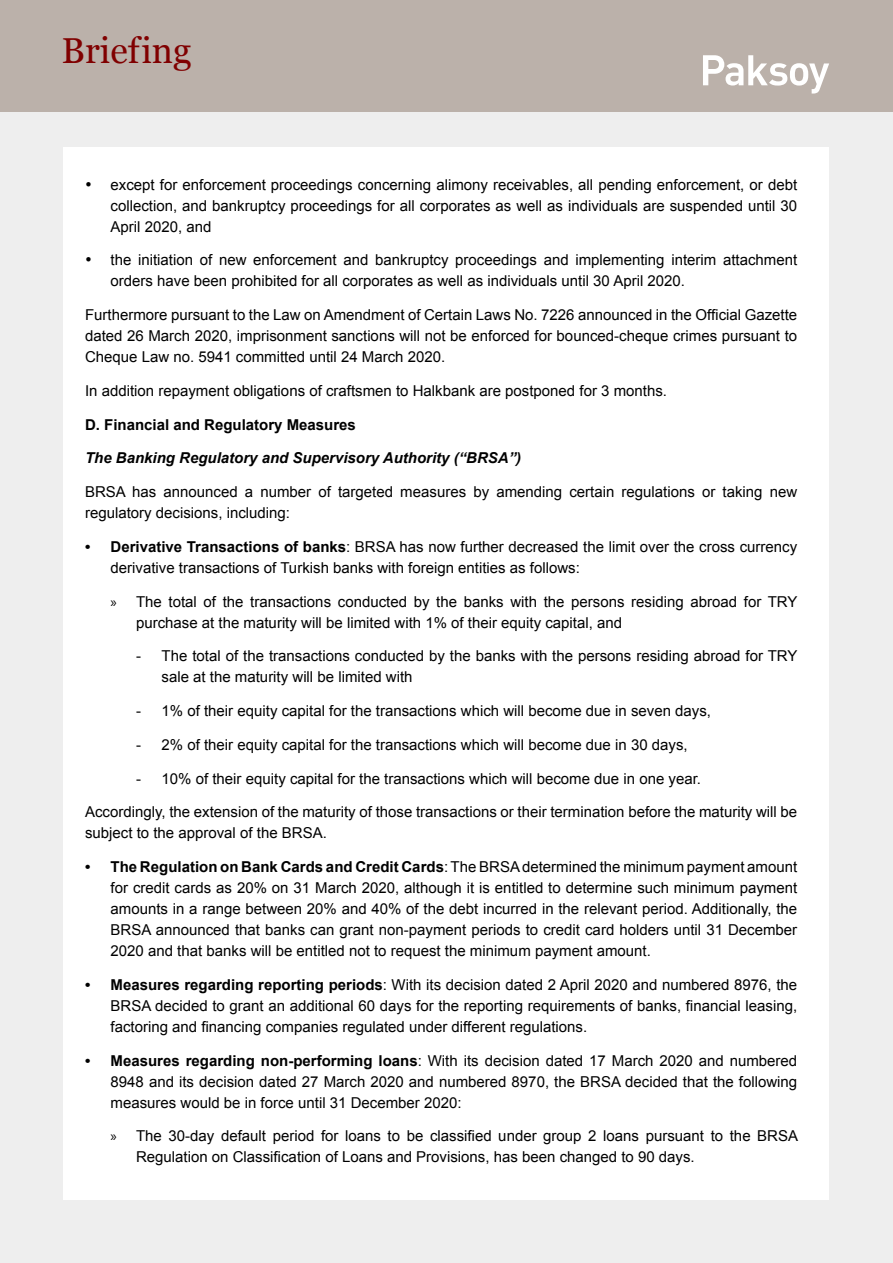
<style>
.page{position:relative;width:893px;height:1263px;background:#eee}
.page>*{position:absolute;margin:0;border:0;box-sizing:border-box;transform-origin:0 0}
.t1{font:36px "Georgia";color:#800000}
.t2{font:15px/21px "Arial";color:#000}
.t3{font:italic 700 15px "Arial";color:#000}
.t4{font:700 15px "Arial";color:#000}
.s1{font-weight:700}
.s2{font-family:"Myriad Pro"}
</style>
<div class="page">
<div style="left:0;top:0;width:893px;height:112px;background:#bbb1aa"></div>
<div style="left:64px;top:147px;width:765px;height:1052px;background:#fff"></div>
<svg style="left:703px;top:55px;width:126px;height:39px"></svg>
<h1 class="t1" style="left:62px;top:25px;width:131px">Briefing</h1>
<p class="t2" style="left:111px;top:174px;width:688px;text-align:justify;text-indent:-26px">• except for enforcement proceedings concerning alimony receivables, all pending enforcement, or debt collection, and bankruptcy proceedings for all corporates as well as individuals are suspended until 30<br>April 2020, and</p>
<p class="t2" style="left:111px;top:250px;width:688px;text-indent:-26px">• the initiation of new enforcement and bankruptcy proceedings and implementing interim attachment orders have been prohibited for all corporates as well as individuals until 30 April 2020.</p>
<p class="t2" style="left:85px;top:304px;width:714px;text-align:justify">Furthermore pursuant to the Law on Amendment of Certain Laws No. 7226 announced in the Official Gazette dated 26 March 2020, imprisonment sanctions will not be enforced for bounced-cheque crimes pursuant to Cheque Law no. 5941 committed until 24 March 2020.</p>
<p class="t2" style="left:85px;top:380px;width:583px">In addition repayment obligations of craftsmen to Halkbank are postponed for 3 months.</p>
<p class="t4" style="left:85px;top:414px;width:272px">D. Financial and Regulatory Measures</p>
<p class="t3" style="left:85px;top:448px;width:438px">The Banking Regulatory and Supervisory Authority (“BRSA”)</p>
<p class="t2" style="left:85px;top:481px;width:714px">BRSA has announced a number of targeted measures by amending certain regulations or taking new regulatory decisions, including:</p>
<p class="t2" style="left:111px;top:536px;width:688px;text-indent:-26px"><span class="s1">• Derivative Transactions of banks</span>: BRSA has now further decreased the limit over the cross currency derivative transactions of Turkish banks with foreign entities as follows:</p>
<p class="t2" style="left:136px;top:591px;width:663px;text-indent:-26px"><span class="s2">»</span> The total of the transactions conducted by the banks with the persons residing abroad for TRY purchase at the maturity will be limited with 1% of their equity capital, and</p>
<p class="t2" style="left:162px;top:646px;width:637px;text-indent:-26px">- The total of the transactions conducted by the banks with the persons residing abroad for TRY sale at the maturity will be limited with</p>
<p class="t2" style="left:136px;top:700px;width:576px">- 1% of their equity capital for the transactions which will become due in seven days,</p>
<p class="t2" style="left:136px;top:734px;width:553px">- 2% of their equity capital for the transactions which will become due in 30 days,</p>
<p class="t2" style="left:136px;top:768px;width:566px">- 10% of their equity capital for the transactions which will become due in one year.</p>
<p class="t2" style="left:85px;top:802px;width:714px">Accordingly, the extension of the maturity of those transactions or their termination before the maturity will be subject to the approval of the BRSA.</p>
<p class="t2" style="left:111px;top:856px;width:688px;text-align:justify;text-indent:-26px"><span class="s1">• The Regulation on Bank Cards and Credit Cards</span>: The BRSA determined the minimum payment amount for credit cards as 20% on 31 March 2020, although it is entitled to determine such minimum payment amounts in a range between 20% and 40% of the debt incurred in the relevant period. Additionally, the BRSA announced that banks can grant non-payment periods to credit card holders until 31 December 2020 and that banks will be entitled not to request the minimum payment amount.</p>
<p class="t2" style="left:111px;top:974px;width:688px;text-align:justify;text-indent:-26px"><span class="s1">• Measures regarding reporting periods</span>: With its decision dated 2 April 2020 and numbered 8976, the BRSA decided to grant an additional 60 days for the reporting requirements of banks, financial leasing, factoring and financing companies regulated under different regulations.</p>
<p class="t2" style="left:111px;top:1050px;width:688px;text-align:justify;text-indent:-26px"><span class="s1">• Measures regarding non-performing loans</span>: With its decision dated 17 March 2020 and numbered 8948 and its decision dated 27 March 2020 and numbered 8970, the BRSA decided that the following measures would be in force until 31 December 2020:</p>
<p class="t2" style="left:136px;top:1126px;width:663px;text-indent:-26px"><span class="s2">»</span> The 30-day default period for loans to be classified under group 2 loans pursuant to the BRSA<br>Regulation on Classification of Loans and Provisions, has been changed to 90 days.</p>
</div>
